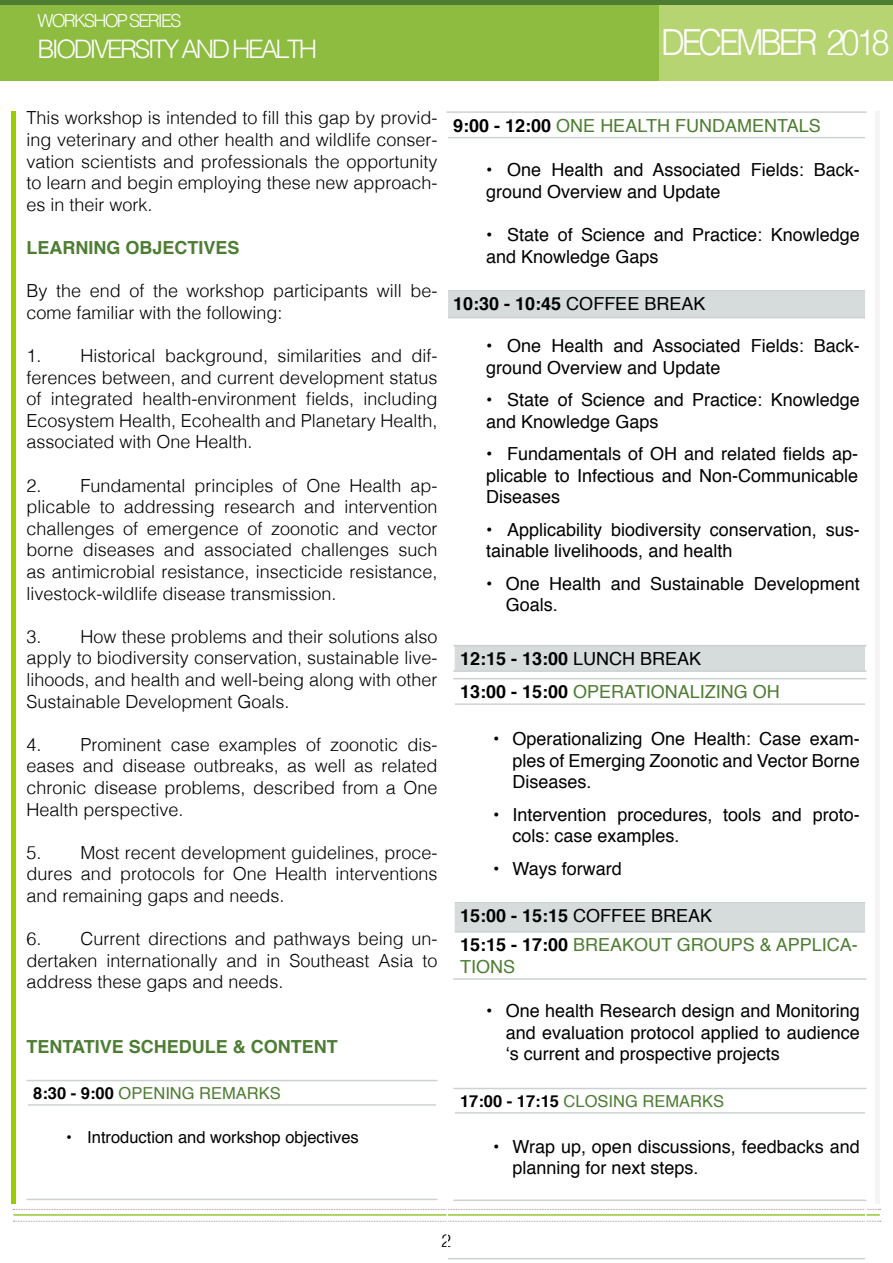
<style>
.page{position:relative;width:893px;height:1263px;background:#fff}
.page>*{position:absolute;margin:0;border:0;box-sizing:border-box;transform-origin:0 0}
.t1{font:300 36px "Helvetica";letter-spacing:-.1em;color:#fff;scale:.92 1}
.t2{font:300 25.5px "Helvetica";letter-spacing:-.1em;color:#fff}
.t3{font:300 18px/21.6px "Helvetica";color:#000;text-align:justify}
.t4{font:18px/21.6px "Helvetica";color:#000}
.t5{font:18px/21.6px "Helvetica";color:#4d7d32}
.t6{font:700 18px "Helvetica";color:#000}
.t7{font:700 18px "Helvetica";color:#4d7d32}
.t8{font:300 18px "Helvetica";letter-spacing:-.1em;color:#fff}
.t9{font:300 18px "Helvetica";color:#000}
.t10{font:16.5px "Helvetica";color:#4d7d32}
.t11{font:16.5px "Helvetica";color:#000}
.s1{font-weight:700;color:#000}
.s2{font-weight:400}
</style>
<div class="page">
<div style="left:658px;top:0;width:235px;height:81px;background:#b6d472"></div>
<div style="left:0;top:0;width:658px;height:81px;background:#8dbc41"></div>
<div style="left:11px;top:111px;width:5px;height:1093px;background:#99cd00"></div>
<div style="left:875px;top:111px;width:5px;height:1093px;background:#f4f4f4"></div>
<svg style="left:13px;top:1209px;width:867px;height:1px"></svg>
<hr style="left:13px;top:1214px;width:867px;height:2px;background:#9ac53a">
<svg style="left:13px;top:1221px;width:868px;height:1px"></svg>
<hr style="left:27px;top:1080px;width:410px;height:1px;background:#ccd2d3">
<hr style="left:28px;top:1104px;width:408px;height:2px;background:#ccd2d3">
<hr style="left:27px;top:1199px;width:410px;height:1px;background:#ccd2d3">
<div style="left:447px;top:290px;width:419px;height:28px;background:#d6dbdb"></div>
<hr style="left:865px;top:639px;width:1px;height:619px;background:#fff">
<svg style="left:865px;top:290px;width:1px;height:28px"></svg>
<hr style="left:446px;top:639px;width:2px;height:619px;background:#fff">
<hr style="left:446px;top:290px;width:2px;height:28px;background:#fff">
<hr style="left:446px;top:111px;width:420px;height:2px;background:#ccd2d3">
<hr style="left:448px;top:137px;width:417px;height:1px;background:#ccd2d3">
<hr style="left:448px;top:317px;width:417px;height:1px;background:#ccd2d3">
<hr style="left:448px;top:290px;width:417px;height:1px;background:#ccd2d3">
<hr style="left:448px;top:1258px;width:417px;height:1px;background:#ccd2d3">
<div style="left:454px;top:646px;width:412px;height:25px;background:#d6dbdb"></div>
<svg style="left:865px;top:647px;width:1px;height:23px"></svg>
<hr style="left:453px;top:646px;width:2px;height:24px;background:#fff">
<hr style="left:453px;top:645px;width:413px;height:1px;background:#ccd2d3">
<hr style="left:453px;top:670px;width:413px;height:2px;background:#ccd2d3">
<div style="left:454px;top:902px;width:412px;height:30px;background:#d6dbdb"></div>
<hr style="left:865px;top:902px;width:1px;height:30px;background:#fff">
<hr style="left:453px;top:902px;width:2px;height:30px;background:#fff">
<hr style="left:453px;top:678px;width:413px;height:1px;background:#ccd2d3">
<hr style="left:455px;top:703px;width:410px;height:2px;background:#ccd2d3">
<hr style="left:455px;top:931px;width:410px;height:2px;background:#ccd2d3">
<hr style="left:453px;top:978px;width:413px;height:2px;background:#ccd2d3">
<hr style="left:455px;top:902px;width:410px;height:1px;background:#ccd2d3">
<hr style="left:453px;top:1088px;width:413px;height:1px;background:#ccd2d3">
<hr style="left:455px;top:1112px;width:410px;height:2px;background:#ccd2d3">
<hr style="left:453px;top:1199px;width:413px;height:2px;background:#ccd2d3">
<div style="left:0;top:0;width:893px;height:5px;background:#4d7d32"></div>
<p class="t8" style="left:38px;top:5px;width:145px">WORKSHOP SERIES</p>
<p class="t2" style="left:38px;top:27px;width:281px">BIODIVERSITY AND HEALTH</p>
<p class="t1" style="left:661px;top:12px;width:250px">DECEMBER 2018</p>
<p class="t3" style="left:27px;top:106px;width:412px">This workshop is intended to fill this gap by provid&shy;ing veterinary and other health and wildlife conser&shy;vation scientists and professionals the opportunity to learn and begin employing these new approach&shy;es in their work.</p>
<p class="t7" style="left:27px;top:233px;width:215px">LEARNING OBJECTIVES</p>
<p class="t3" style="left:27px;top:279px;width:412px">By the end of the workshop participants will be&shy;come familiar with the following:</p>
<p class="t3" style="left:27px;top:343px;width:412px">1. Historical background, similarities and dif&shy;ferences between, and current development status of integrated health-environment fields, including Ecosystem Health, Ecohealth and Planetary Health, associated with One Health.</p>
<p class="t3" style="left:27px;top:473px;width:412px">2. Fundamental principles of One Health ap&shy;plicable to addressing research and intervention challenges of emergence of zoonotic and vector borne diseases and associated challenges such as antimicrobial resistance, insecticide resistance, livestock-wildlife disease transmission.</p>
<p class="t3" style="left:27px;top:624px;width:412px">3. How these problems and their solutions also apply to biodiversity conservation, sustainable live&shy;lihoods, and health and well-being along with other Sustainable Development Goals.</p>
<p class="t3" style="left:27px;top:732px;width:412px">4. Prominent case examples of zoonotic dis&shy;eases and disease outbreaks, as well as related chronic disease problems, described from a One Health perspective.</p>
<p class="t3" style="left:27px;top:840px;width:412px">5. Most recent development guidelines, proce&shy;dures and protocols for One Health interventions and remaining gaps and needs.</p>
<p class="t3" style="left:27px;top:927px;width:412px">6. Current directions and pathways being un&shy;dertaken internationally and in Southeast Asia to address these gaps and needs.</p>
<p class="t7" style="left:27px;top:1032px;width:313px">TENTATIVE SCHEDULE &amp; CONTENT</p>
<p class="t10" style="left:33px;top:1080px;width:249px"><span class="s1">8:30 - 9:00</span> OPENING REMARKS</p>
<p class="t11" style="left:66px;top:1124px;width:294px">• Introduction and workshop objectives</p>
<p class="t5" style="left:453px;top:115px;width:369px"><span class="s1">9:00 - 12:00</span> ONE HEALTH FUNDAMENTALS</p>
<p class="t4" style="left:486px;top:160px;width:375px">• One Health and Associated Fields: Back&shy;ground Overview and Update</p>
<p class="t4" style="left:486px;top:225px;width:375px">• State of Science and Practice: Knowledge and Knowledge Gaps</p>
<p class="t6" style="left:453px;top:289px;width:254px">10:30 - 10:45 <span class="s2">COFFEE BREAK</span></p>
<p class="t4" style="left:486px;top:335px;width:375px">• One Health and Associated Fields: Back&shy;ground Overview and Update</p>
<p class="t4" style="left:486px;top:389px;width:375px">• State of Science and Practice: Knowledge and Knowledge Gaps</p>
<p class="t4" style="left:486px;top:443px;width:373px;text-align:justify">• Fundamentals of OH and related fields ap&shy;plicable to Infectious and Non-Communicable Diseases</p>
<p class="t4" style="left:486px;top:519px;width:375px">• Applicability biodiversity conservation, sus&shy;tainable livelihoods, and health</p>
<p class="t4" style="left:506px;top:573px;width:355px;text-indent:-20px">• One Health and Sustainable Development<br>Goals.</p>
<p class="t6" style="left:460px;top:644px;width:243px">12:15 - 13:00 <span class="s2">LUNCH BREAK</span></p>
<p class="t5" style="left:460px;top:682px;width:321px"><span class="s1">13:00 - 15:00</span> OPERATIONALIZING OH</p>
<p class="t4" style="left:512px;top:729px;width:349px;text-align:justify;text-indent:-20px">• Operationalizing One Health: Case exam&shy;ples of Emerging Zoonotic and Vector Borne Diseases.</p>
<p class="t4" style="left:512px;top:804px;width:349px;text-indent:-20px">• Intervention procedures, tools and proto&shy;cols: case examples.</p>
<p class="t4" style="left:493px;top:858px;width:130px">• Ways forward</p>
<p class="t6" style="left:460px;top:901px;width:254px">15:00 - 15:15 <span class="s2">COFFEE BREAK</span></p>
<p class="t5" style="left:460px;top:935px;width:399px"><span class="s1">15:15 - 17:00</span> BREAKOUT GROUPS &amp; APPLICA-<br>TIONS</p>
<p class="t4" style="left:506px;top:1000px;width:355px;text-align:justify;text-indent:-20px">• One health Research design and Monitoring and evaluation protocol applied to audience ‘s current and prospective projects</p>
<p class="t10" style="left:460px;top:1088px;width:266px"><span class="s1">17:00 - 17:15</span> CLOSING REMARKS</p>
<p class="t4" style="left:512px;top:1136px;width:349px;text-indent:-20px">• Wrap up, open discussions, feedbacks and planning for next steps.</p>
<p class="t9" style="left:441px;top:1225px;width:12px">2</p>
</div>
